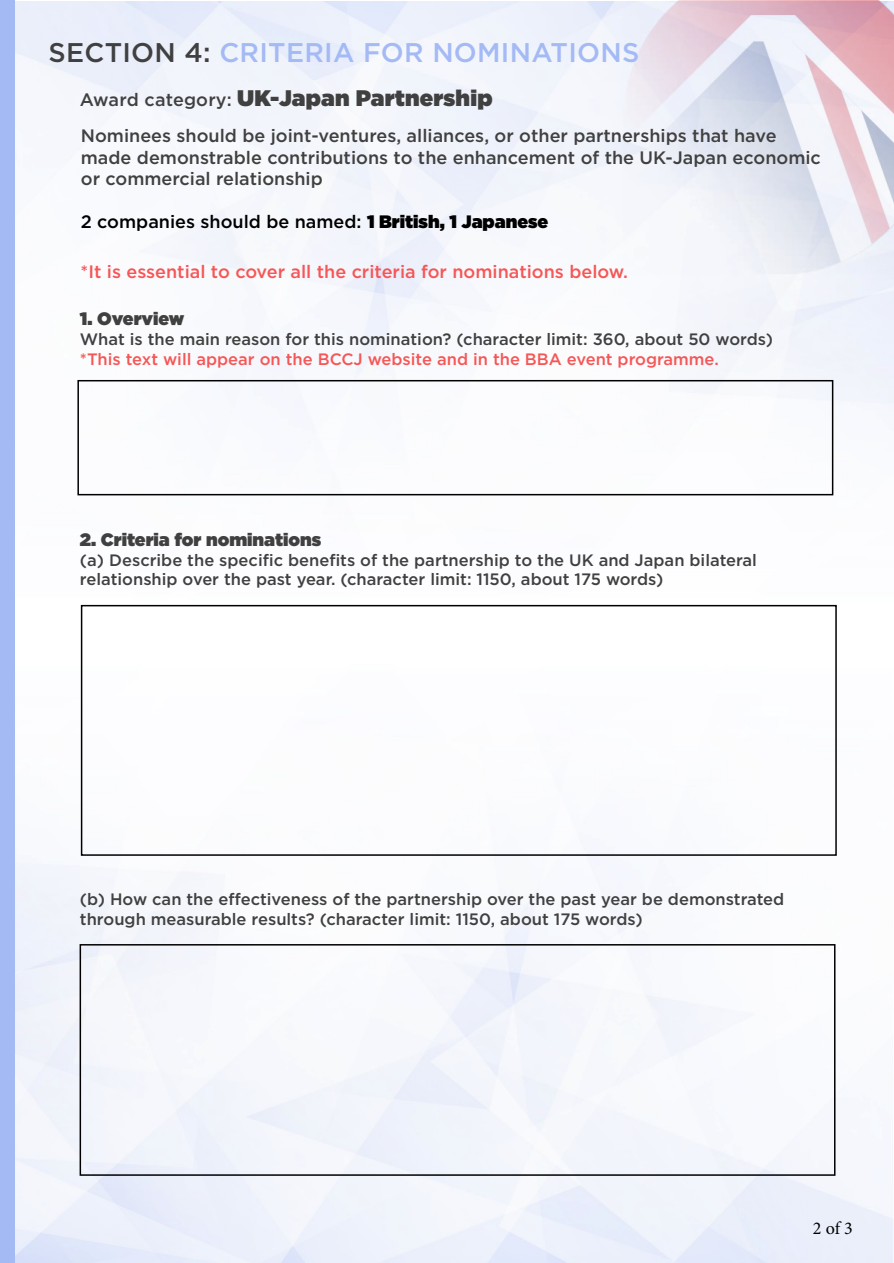
<style>
.page{position:relative;width:894px;height:1263px;background:#fff}
.page>*{position:absolute;margin:0;border:0;box-sizing:border-box;transform-origin:0 0}
.t1{font:500 27px "Gotham";letter-spacing:.01em;color:#a4baf5}
.t2{font:900 22.5px "Gotham";letter-spacing:.01em;color:#404040}
.t3{font:500 18px/21.6px "Gotham";color:#404040}
.t4{font:500 18px "Gotham";color:#f65656}
.t5{font:500 18px "Gotham";color:#000}
.t6{font:900 18px "Gotham";color:#404040}
.t7{font:18px "Minion Pro";color:#000}
.t8{font:500 16.5px/19.8px "Gotham";color:#404040}
.t9{font:500 16.5px "Gotham";color:#f65656}
.s1{color:#404040}
.s2{font-weight:500;font-size:18px}
.s3{font-weight:900}
</style>
<div class="page">
<img style="left:15px;top:1px;width:878px;height:1262px">
<img style="left:623px;top:0;width:270px;height:274px">
<div style="left:0;top:1px;width:15px;height:1262px;background:#a4baf5"></div>
<div style="left:77px;top:380px;width:756px;height:115px;border:2px solid #000"></div>
<div style="left:81px;top:605px;width:755px;height:251px;border:2px solid #000"></div>
<div style="left:80px;top:944px;width:755px;height:232px;border:2px solid #000"></div>
<h1 class="t1" style="left:49px;top:35px;width:592px"><span class="s1">SECTION 4:</span> CRITERIA FOR NOMINATIONS</h1>
<h2 class="t2" style="left:80px;top:82px;width:414px"><span class="s2">Award category:</span> UK-Japan Partnership</h2>
<p class="t3" style="left:81px;top:125px;width:741px">Nominees should be joint-ventures, alliances, or other partnerships that have made demonstrable contributions to the enhancement of the UK-Japan economic or commercial relationship</p>
<p class="t5" style="left:81px;top:210px;width:469px">2 companies should be named: <span class="s3">1 British, 1 Japanese</span></p>
<p class="t4" style="left:81px;top:259px;width:548px">*It is essential to cover all the criteria for nominations below.</p>
<p class="t6" style="left:80px;top:306px;width:106px">1. Overview</p>
<p class="t8" style="left:80px;top:329px;width:694px">What is the main reason for this nomination? (character limit: 360, about 50 words)</p>
<p class="t9" style="left:80px;top:348px;width:640px">*This text will appear on the BCCJ website and in the BBA event programme.</p>
<p class="t6" style="left:80px;top:526px;width:243px">2. Criteria for nominations</p>
<p class="t8" style="left:80px;top:550px;width:678px">(a) Describe the specific benefits of the partnership to the UK and Japan bilateral relationship over the past year. (character limit: 1150, about 175 words)</p>
<p class="t8" style="left:80px;top:889px;width:705px">(b) How can the effectiveness of the partnership over the past year be demonstrated through measurable results? (character limit: 1150, about 175 words)</p>
<p class="t7" style="left:812px;top:1216px;width:41px">2 of 3</p>
</div>
